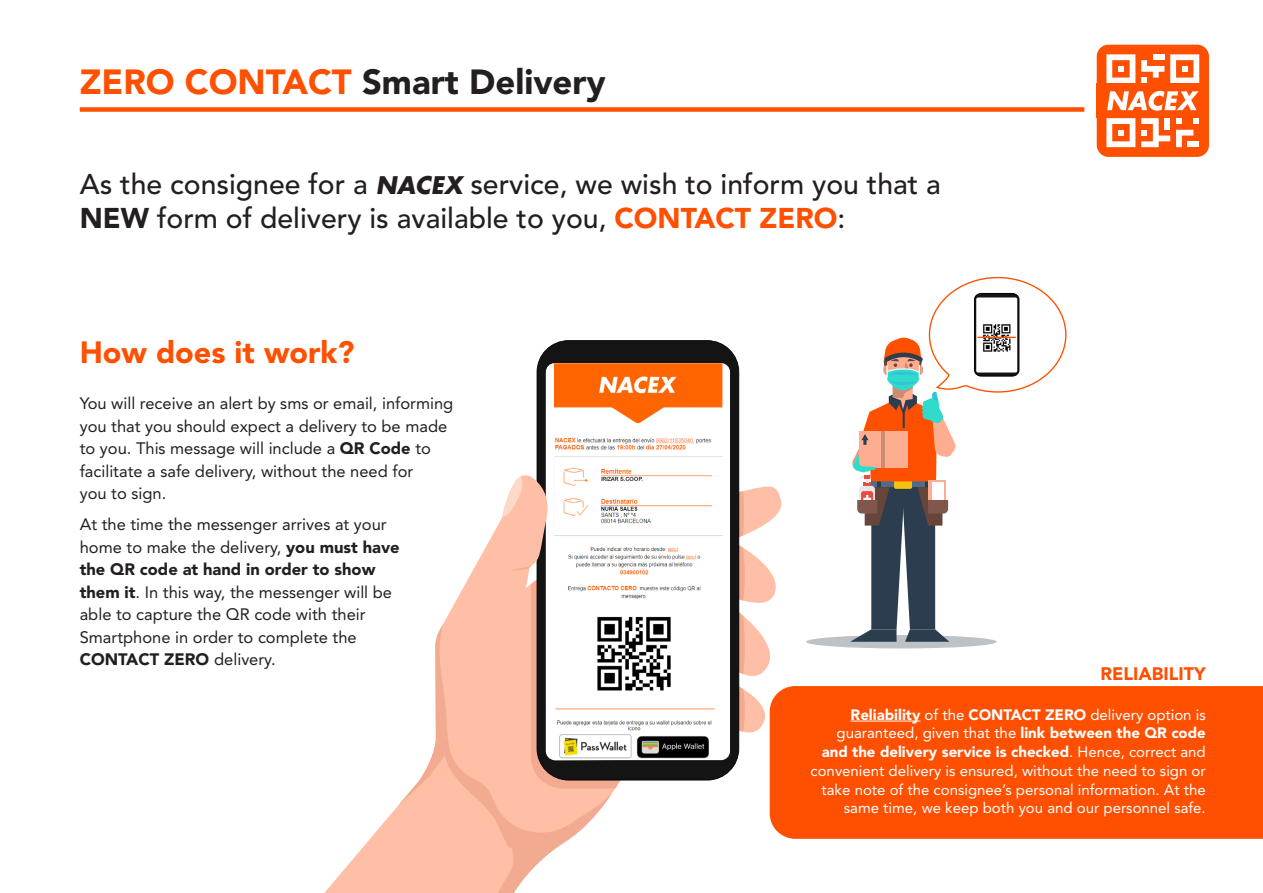
<style>
.page{position:relative;width:1263px;height:893px;background:#fff}
.page>*{position:absolute;margin:0;border:0;box-sizing:border-box;transform-origin:0 0}
.t1{font:900 34.65px "Avenir LT Std";color:#231f20}
.t2{font:900 30.6px "Avenir LT Std";color:#ff4f00}
.t3{font:500 28.35px/34px "Avenir LT Std";color:#231f20}
.t4{font:900 18px "Avenir LT Std";color:#ff4f00}
.t5{font:16.5px/22.5px "Avenir LT Std";color:#231f20}
.t6{font:15px/18.8px "Avenir LT Std";color:#fff;text-align:right}
.s1{color:#ff4f00}
.s2{font-family:"Futura LT";font-weight:700;font-style:italic;font-size:23.7px}
.s3{font-weight:900}
.s4{font-weight:900;color:#ff4f00}
</style>
<div class="page">
<div style="left:783px;top:686px;width:480px;height:153px;background:#ff4f00"></div>
<div style="left:1097px;top:45px;width:112px;height:112px;background:#ff4f00;border-radius:12px"></div>
<svg style="left:1106px;top:54px;width:29px;height:29px"></svg>
<svg style="left:1170px;top:54px;width:29px;height:29px"></svg>
<svg style="left:1106px;top:118px;width:29px;height:29px"></svg>
<div style="left:1153px;top:54px;width:11px;height:6px;background:#fff"></div>
<svg style="left:1141px;top:60px;width:23px;height:23px"></svg>
<svg style="left:1141px;top:118px;width:29px;height:29px"></svg>
<div style="left:1164px;top:118px;width:6px;height:12px;background:#fff"></div>
<svg style="left:1176px;top:130px;width:17px;height:17px"></svg>
<div style="left:1188px;top:141px;width:11px;height:6px;background:#fff"></div>
<svg style="left:1193px;top:118px;width:6px;height:6px"></svg>
<svg style="left:1176px;top:118px;width:6px;height:6px"></svg>
<svg style="left:1107px;top:91px;width:91px;height:20px"></svg>
<div style="left:80px;top:107px;width:1004px;height:5px;background:#ff4f00"></div>
<hr style="left:851px;top:721px;width:69px;height:1px;background:#fff">
<svg style="left:324px;top:807px;width:73px;height:86px"></svg>
<svg style="left:537px;top:340px;width:202px;height:135px;background:#232323"></svg>
<div style="left:546px;top:363px;width:184px;height:397px;background:#fff;border-radius:9px"></div>
<svg style="left:397px;top:475px;width:386px;height:418px"></svg>
<img style="left:554px;top:363px;width:169px;height:397px">
<div style="left:806px;top:635px;width:191px;height:13px;background:#bdc2c7;border-radius:50%"></div>
<svg style="left:850px;top:276px;width:217px;height:366px"></svg>
<p class="t1" style="left:80px;top:61px;width:528px"><span class="s1">ZERO CONTACT</span> Smart Delivery</p>
<p class="t3" style="left:80px;top:168px;width:863px">As the consignee for a <span class="s2">NACEX</span> service, we wish to inform you that a<br><span class="s3">NEW</span> form of delivery is available to you, <span class="s4">CONTACT ZERO</span>:</p>
<p class="t2" style="left:80px;top:334px;width:276px">How does it work?</p>
<p class="t5" style="left:80px;top:393px;width:375px">You will receive an alert by sms or email, informing you that you should expect a delivery to be made to you. This message will include a <span class="s3">QR Code</span> to facilitate a safe delivery, without the need for<br>you to sign.</p>
<p class="t5" style="left:80px;top:514px;width:322px">At the time the messenger arrives at your home to make the delivery, <span class="s3">you must have the QR code at hand in order to show them it</span>. In this way, the messenger will be able to capture the QR code with their Smartphone in order to complete the <span class="s3">CONTACT ZERO</span> delivery.</p>
<p class="t4" style="left:1100px;top:663px;width:107px">RELIABILITY</p>
<p class="t6" style="left:810px;top:705px;width:397px"><span class="s3">Reliability</span> of the <span class="s3">CONTACT ZERO</span> delivery option is guaranteed, given that the <span class="s3">link between the QR code and the delivery service is checked</span>. Hence, correct and convenient delivery is ensured, without the need to sign or take note of the consignee’s personal information. At the same time, we keep both you and our personnel safe.</p>
</div>
